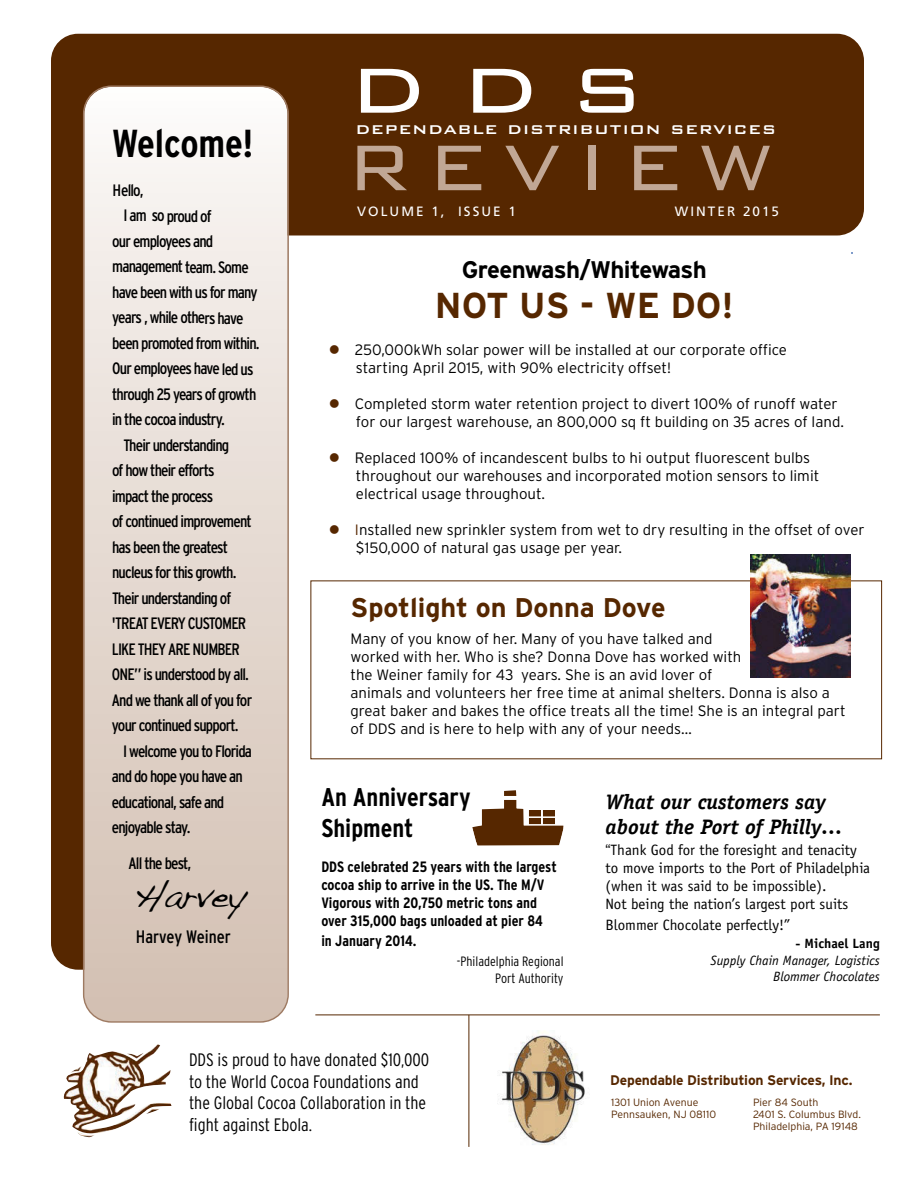
<style>
.page{position:relative;width:918px;height:1188px;background:#fff}
.page>*{position:absolute;margin:0;border:0;box-sizing:border-box;transform-origin:0 0}
.t1{font:300 103.35px "Bank Gothic";color:#fff;scale:1.11 1}
.t2{font:300 86.1px "Bank Gothic";color:#c1a795}
.t3{font:700 condensed 39px "Interstate";color:#000}
.t4{font:700 36px "Interstate";color:#562700}
.t5{font:36px "Handwriting Dakota";color:#000}
.t6{font:700 27px "Interstate";color:#562700}
.t7{font:700 condensed 25.65px/30.8px "Interstate";color:#000}
.t8{font:700 24px "Interstate";letter-spacing:-.025em;color:#000}
.t9{font:italic 700 21px/25.2px "Officina Serif";color:#000}
.t10{font:500 20.7px "Bank Gothic BT";letter-spacing:.05em;color:#fff}
.t11{font:300 condensed 18px/21.6px "Interstate";color:#000}
.t12{font:condensed 18px "Interstate";color:#000}
.t13{font:condensed 16.5px "Interstate";letter-spacing:-.05em;color:#000}
.t14{font:300 15px/18px "Interstate";color:#000}
.t15{font:15px/18px "Officina Sans";color:#000}
.t16{font:700 condensed 15px/18px "Interstate";color:#000}
.t17{font:700 13.95px "Interstate";letter-spacing:-.015em;color:#562700}
.t18{font:italic 13.5px/16.5px "Officina Sans";color:#000;text-align:right}
.t19{font:300 condensed 13.5px/16.8px "Interstate";color:#000;text-align:right}
.t20{font:13.5px "Frutiger";letter-spacing:.15em;color:#fff}
.t21{font:700 13.5px "Officina Sans";color:#000}
.t22{font:300 10.5px/12px "Interstate";color:#562700}
.s1{color:#562700}
.s2{font-family:"Helvetica"}
</style>
<div class="page">
<img style="left:64px;top:1044px;width:107px;height:93px">
<div style="left:51px;top:34px;width:813px;height:201px;background:#562700;border-radius:27px"></div>
<div style="left:51px;top:82px;width:199px;height:888px;background:#562700;border-radius:27px"></div>
<svg style="left:83px;top:85px;width:206px;height:938px;background:#e4d9d0"></svg>
<img style="left:500px;top:1030px;width:85px;height:115px">
<hr style="left:315px;top:1015px;width:565px;height:1px;background:#562700">
<img style="left:472px;top:790px;width:91px;height:56px">
<img style="left:751px;top:555px;width:99px;height:122px">
<hr style="left:469px;top:1015px;width:1px;height:132px;background:#562700">
<h3 class="t3" style="left:112px;top:121px;width:142px">Welcome!</h3>
<p class="t13" style="left:112px;top:181px;width:33px">Hello,</p>
<p class="t13" style="left:124px;top:206px;width:89px">I am so proud of</p>
<p class="t13" style="left:112px;top:232px;width:103px">our employees and</p>
<p class="t13" style="left:112px;top:257px;width:138px">management team. Some</p>
<p class="t13" style="left:112px;top:283px;width:147px">have been with us for many</p>
<p class="t13" style="left:112px;top:308px;width:133px">years , while others have</p>
<p class="t13" style="left:112px;top:334px;width:149px">been promoted from within.</p>
<p class="t13" style="left:112px;top:359px;width:143px">Our employees have led us</p>
<p class="t13" style="left:112px;top:385px;width:146px">through 25 years of growth</p>
<p class="t13" style="left:112px;top:410px;width:114px">in the cocoa industry.</p>
<p class="t13" style="left:123px;top:436px;width:107px">Their understanding</p>
<p class="t13" style="left:112px;top:461px;width:104px">of how their efforts</p>
<p class="t13" style="left:112px;top:487px;width:103px">impact the process</p>
<p class="t13" style="left:112px;top:512px;width:141px">of continued improvement</p>
<p class="t13" style="left:112px;top:538px;width:117px">has been the greatest</p>
<p class="t13" style="left:112px;top:563px;width:126px">nucleus for this growth.</p>
<p class="t13" style="left:112px;top:589px;width:121px">Their understanding of</p>
<p class="t13" style="left:112px;top:614px;width:136px">'TREAT EVERY CUSTOMER</p>
<p class="t13" style="left:112px;top:640px;width:129px">LIKE THEY ARE NUMBER</p>
<p class="t13" style="left:112px;top:665px;width:139px">ONE” is understood by all.</p>
<p class="t13" style="left:112px;top:691px;width:142px">And we thank all of you for</p>
<p class="t13" style="left:112px;top:716px;width:128px">your continued support.</p>
<p class="t13" style="left:123px;top:742px;width:130px">I welcome you to Florida</p>
<p class="t13" style="left:112px;top:767px;width:133px">and do hope you have an</p>
<p class="t13" style="left:112px;top:792px;width:114px">educational, safe and</p>
<p class="t13" style="left:112px;top:818px;width:80px">enjoyable stay.</p>
<p class="t13" style="left:129px;top:854px;width:64px">All the best,</p>
<h3 class="t5" style="left:135px;top:869px;width:113px">Harvey</h3>
<p class="t12" style="left:136px;top:926px;width:97px">Harvey Weiner</p>
<h1 class="t1" style="left:346px;top:31px;width:270px">dds</h1>
<h2 class="t2" style="left:346px;top:122px;width:428px">REVIEW</h2>
<h3 class="t10" style="left:356px;top:115px;width:421px">dependable distribution services</h3>
<p class="t20" style="left:357px;top:206px;width:160px">VOLUME 1, ISSUE 1</p>
<p class="t20" style="left:675px;top:206px;width:106px">WINTER 2015</p>
<h3 class="t8" style="left:462px;top:255px;width:247px">Greenwash/Whitewash</h3>
<h3 class="t4" style="left:435px;top:285px;width:301px">NOT US - WE DO!</h3>
<p class="t14" style="left:356px;top:341px;width:433px;text-indent:-27px"><span class="s1">●</span> 250,000kWh solar power will be installed at our corporate office starting April 2015, with 90% electricity offset!</p>
<p class="t14" style="left:356px;top:395px;width:490px;text-indent:-27px"><span class="s1">●</span> Completed storm water retention project to divert 100% of runoff water for our largest warehouse, an 800,000 sq ft building on 35 acres of land.</p>
<p class="t14" style="left:356px;top:449px;width:465px;text-indent:-27px"><span class="s1">●</span> Replaced 100% of incandescent bulbs to hi output fluorescent bulbs throughout our warehouses and incorporated motion sensors to limit electrical usage throughout.</p>
<p class="t14" style="left:356px;top:521px;width:510px;text-indent:-27px"><span class="s1">● I</span>nstalled new sprinkler system from wet to dry resulting in the offset of over $150,000 of natural gas usage per year.</p>
<h3 class="t6" style="left:351px;top:592px;width:317px">Spotlight on Donna Dove</h3>
<p class="t14" style="left:351px;top:630px;width:497px">Many of you know of her. Many of you have talked and<br>worked with her. Who is she? Donna Dove has worked with<br>the Weiner family for 43 years. She is an avid lover of<br>animals and volunteers her free time at animal shelters. Donna is also a great baker and bakes the office treats all the time! She is an integral part of DDS and is here to help with any of your needs…</p>
<h3 class="t7" style="left:321px;top:782px;width:151px">An Anniversary<br>Shipment</h3>
<p class="t16" style="left:321px;top:858px;width:237px">DDS celebrated 25 years with the largest cocoa ship to arrive in the US. The M/V Vigorous with 20,750 metric tons and over 315,000 bags unloaded at pier 84</p>
<p class="t16" style="left:321px;top:932px;width:97px">in January 2014.</p>
<p class="t19" style="left:457px;top:953px;width:108px">-Philadelphia Regional<br>Port Authority</p>
<h3 class="t9" style="left:606px;top:791px;width:239px">What our customers say about the Port of Philly…</h3>
<p class="t15" style="left:606px;top:843px;width:266px"><span class="s2">“</span>Thank God for the foresight and tenacity to move imports to the Port of Philadelphia (when it was said to be impossible).<br>Not being the nation’s largest port suits</p>
<p class="t15" style="left:606px;top:917px;width:186px">Blommer Chocolate perfectly!”</p>
<p class="t21" style="left:796px;top:939px;width:86px">- Michael Lang</p>
<p class="t18" style="left:711px;top:953px;width:171px">Supply Chain Manager, Logistics<br>Blommer Chocolates</p>
<p class="t11" style="left:189px;top:1049px;width:242px">DDS is proud to have donated $10,000 to the World Cocoa Foundations and the Global Cocoa Collaboration in the fight against Ebola.</p>
<p class="t17" style="left:610px;top:1072px;width:244px">Dependable Distribution Services, Inc.</p>
<p class="t22" style="left:611px;top:1097px;width:106px">1301 Union Avenue<br>Pennsauken, NJ 08110</p>
<p class="t22" style="left:753px;top:1096px;width:109px">Pier 84 South<br>2401 S. Columbus Blvd.<br>Philadelphia, PA 19148</p>
</div>
